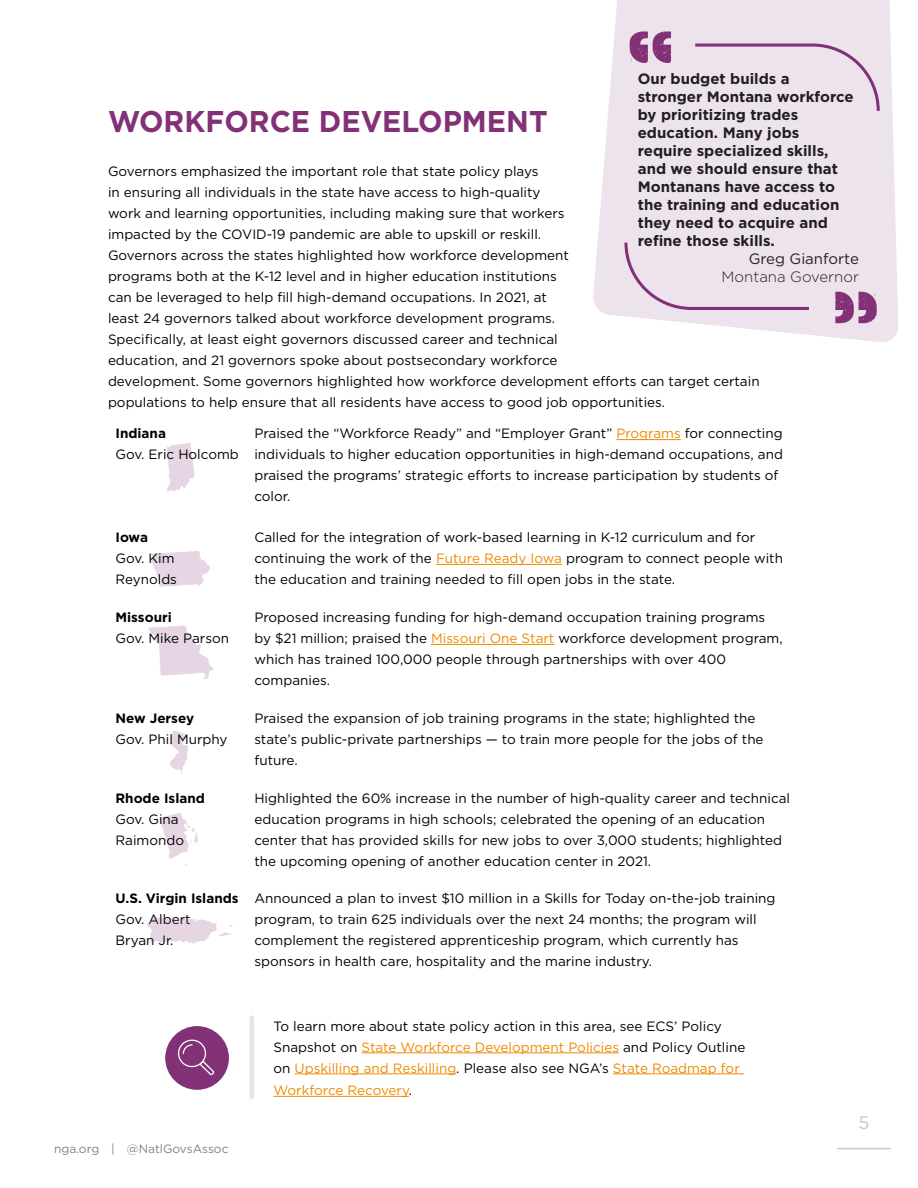
<style>
.page{position:relative;width:918px;height:1188px;background:#fff}
.page>*{position:absolute;margin:0;border:0;box-sizing:border-box;transform-origin:0 0}
.HED_1{font:700 30px "Gotham";color:#833177;scale:.96 1}
.t1{font:18px "Gotham";color:#cec7c4}
.t2{font:700 15px/18px "Gotham";color:#231f20}
.t3{font:300 15px "Gotham";color:#231f20}
.t4{font:15px "Gotham";color:#231f20}
.HED_1-2{font:13.5px/21px "Gotham";color:#000}
.t5{font:700 13.5px/21px "Gotham";color:#000}
.t6{font:13.5px "Gotham";letter-spacing:-.01em;color:#ed8b00}
.t7{font:12px "Gotham";color:#8a7f7b}
.s1{color:#ed8b00}
.s2{font-weight:400}
.s3{color:#000}
</style>
<div class="page">
<hr style="left:838px;top:1148px;width:52px;height:1px;background:#cec7c4">
<svg style="left:159px;top:813px;width:39px;height:53px"></svg>
<svg style="left:148px;top:625px;width:65px;height:54px"></svg>
<svg style="left:170px;top:730px;width:18px;height:44px"></svg>
<svg style="left:151px;top:551px;width:59px;height:36px"></svg>
<svg style="left:166px;top:443px;width:29px;height:49px"></svg>
<svg style="left:593px;top:0;width:305px;height:342px;background:#efe6ef"></svg>
<svg style="left:630px;top:31px;width:41px;height:32px"></svg>
<svg style="left:835px;top:292px;width:42px;height:31px"></svg>
<svg style="left:624px;top:243px;width:185px;height:67px;background:#e7d9e6"></svg>
<div style="left:695px;top:44px;width:185px;height:67px;background:#ede3ed"></div>
<hr style="left:616px;top:439px;width:65px;height:1px;background:#ed8b00">
<hr style="left:436px;top:564px;width:126px;height:1px;background:#ed8b00">
<hr style="left:431px;top:644px;width:123px;height:1px;background:#ed8b00">
<hr style="left:362px;top:1053px;width:257px;height:1px;background:#ed8b00">
<hr style="left:295px;top:1074px;width:161px;height:1px;background:#ed8b00">
<hr style="left:613px;top:1074px;width:131px;height:1px;background:#ed8b00">
<hr style="left:273px;top:1096px;width:136px;height:1px;background:#ed8b00">
<div style="left:165px;top:1026px;width:64px;height:64px;background:#833177;border-radius:50%"></div>
<svg style="left:178px;top:1040px;width:36px;height:35px"></svg>
<div style="left:249px;top:1017px;width:5px;height:80px;background:#e8e6e5"></div>
<svg style="left:118px;top:917px;width:115px;height:26px"></svg>
<p class="t2" style="left:638px;top:69px;width:217px">Our budget builds a stronger Montana workforce by prioritizing trades education. Many jobs require specialized skills, and we should ensure that<br>Montanans have access to the training and education they need to acquire and refine those skills.</p>
<p class="t4" style="left:749px;top:249px;width:112px">Greg Gianforte</p>
<p class="t3" style="left:722px;top:267px;width:139px">Montana Governor</p>
<p class="HED_1" style="left:108px;top:102px;width:460px">WORKFORCE DEVELOPMENT</p>
<p class="HED_1-2" style="left:108px;top:160px;width:653px">Governors emphasized the important role that state policy plays<br>in ensuring all individuals in the state have access to high-quality<br>work and learning opportunities, including making sure that workers<br>impacted by the COVID-19 pandemic are able to upskill or reskill.<br>Governors across the states highlighted how workforce development<br>programs both at the K-12 level and in higher education institutions<br>can be leveraged to help fill high-demand occupations. In 2021, at<br>least 24 governors talked about workforce development programs.<br>Specifically, at least eight governors discussed career and technical<br>education, and 21 governors spoke about postsecondary workforce<br>development. Some governors highlighted how workforce development efforts can target certain populations to help ensure that all residents have access to good job opportunities.</p>
<p class="t5" style="left:116px;top:423px;width:52px">Indiana</p>
<p class="HED_1-2" style="left:116px;top:444px;width:125px">Gov. Eric Holcomb</p>
<p class="HED_1-2" style="left:254px;top:423px;width:530px">Praised the “Workforce Ready” and “Employer Grant” <span class="s1">Programs</span> for connecting individuals to higher education opportunities in high-demand occupations, and praised the programs’ strategic efforts to increase participation by students of color.</p>
<p class="t5" style="left:116px;top:527px;width:34px">Iowa</p>
<p class="HED_1-2" style="left:116px;top:547px;width:63px">Gov. Kim<br>Reynolds</p>
<p class="HED_1-2" style="left:254px;top:526px;width:530px">Called for the integration of work-based learning in K-12 curriculum and for continuing the work of the <span class="s1">Future Ready Iowa</span> program to connect people with the education and training needed to fill open jobs in the state.</p>
<p class="t5" style="left:116px;top:607px;width:58px">Missouri</p>
<p class="HED_1-2" style="left:116px;top:628px;width:115px">Gov. Mike Parson</p>
<p class="HED_1-2" style="left:254px;top:607px;width:530px">Proposed increasing funding for high-demand occupation training programs by $21 million; praised the <span class="s1">Missouri One Start</span> workforce development program, which has trained 100,000 people through partnerships with over 400 companies.</p>
<p class="t5" style="left:116px;top:708px;width:80px">New Jersey</p>
<p class="HED_1-2" style="left:116px;top:729px;width:114px">Gov. Phil Murphy</p>
<p class="HED_1-2" style="left:254px;top:708px;width:511px">Praised the expansion of job training programs in the state; highlighted the state’s public-private partnerships — to train more people for the jobs of the future.</p>
<p class="t5" style="left:116px;top:788px;width:91px">Rhode Island</p>
<p class="HED_1-2" style="left:116px;top:809px;width:70px">Gov. Gina<br>Raimondo</p>
<p class="HED_1-2" style="left:254px;top:788px;width:537px">Highlighted the 60% increase in the number of high-quality career and technical education programs in high schools; celebrated the opening of an education center that has provided skills for new jobs to over 3,000 students; highlighted the upcoming opening of another education center in 2021.</p>
<p class="t5" style="left:116px;top:888px;width:125px">U.S. Virgin Islands<br><span class="s2">Gov. Albert</span></p>
<p class="HED_1-2" style="left:116px;top:929px;width:60px">Bryan Jr.</p>
<p class="HED_1-2" style="left:254px;top:887px;width:523px">Announced a plan to invest $10 million in a Skills for Today on-the-job training program, to train 625 individuals over the next 24 months; the program will complement the registered apprenticeship program, which currently has sponsors in health care, hospitality and the marine industry.</p>
<p class="HED_1-2" style="left:273px;top:1015px;width:473px">To learn more about state policy action in this area, see ECS’ Policy<br>Snapshot on <span class="s1">State Workforce Development Policies</span> and Policy Outline on <span class="s1">Upskilling and Reskilling</span>. Please also see NGA’s <span class="s1">State Roadmap for</span></p>
<p class="t6" style="left:273px;top:1082px;width:140px">Workforce Recovery<span class="s3">.</span></p>
<h2 class="t1" style="left:858px;top:1111px;width:13px">5</h2>
<p class="t7" style="left:54px;top:1141px;width:176px">nga.org | @NatlGovsAssoc</p>
</div>
